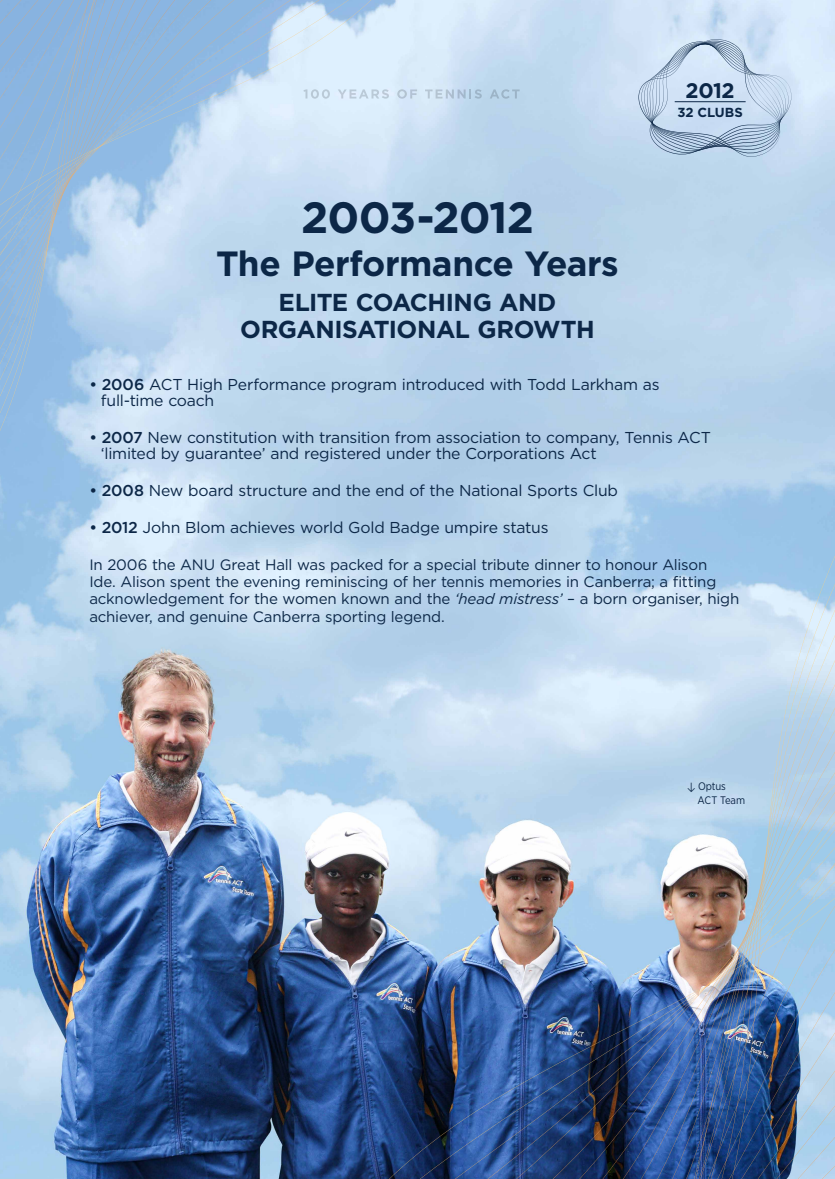
<style>
.page{position:relative;width:835px;height:1179px;background:#fff}
.page>*{position:absolute;margin:0;border:0;box-sizing:border-box;transform-origin:0 0}
.t1{font:700 43.75px "Gotham";letter-spacing:-.02em;color:#0c2747}
.t2{font:700 35px "Gotham";letter-spacing:-.015em;color:#0c2747}
.t3{font:700 24.5px/27.3px "Gotham";letter-spacing:-.02em;color:#0c2747;text-align:center}
.t4{font:700 21.07px "Gotham";color:#0c2747}
.t5{font:15.75px/16.4px "Gotham";letter-spacing:-.015em;color:#0c2747}
.t6{font:15.05px/17.1px "Gotham";letter-spacing:-.015em;color:#0c2747}
.t7{font:700 13.12px "Gotham";letter-spacing:-.01em;color:#0c2747}
.t8{font:10.92px/14.1px "Gotham Narrow";letter-spacing:-.01em;color:#0c2747}
.s1{font-weight:500}
.s2{font-style:italic}
.s3{font-family:"Klavika Arrows"}
</style>
<div class="page">
<img style="left:0;top:0;width:834px;height:1179px">
<svg style="left:371px;top:89px;width:18px;height:10px"></svg>
<svg style="left:397px;top:89px;width:20px;height:10px"></svg>
<svg style="left:425px;top:89px;width:56px;height:10px"></svg>
<svg style="left:489px;top:89px;width:30px;height:10px"></svg>
<svg style="left:348px;top:0;width:23px;height:205px;background:#d0e4f7"></svg>
<svg style="left:319px;top:0;width:29px;height:217px;background:#d1e5f7"></svg>
<svg style="left:291px;top:0;width:28px;height:229px;background:#d2e5f6"></svg>
<svg style="left:265px;top:0;width:26px;height:241px;background:#cbe0f4"></svg>
<svg style="left:234px;top:0;width:31px;height:253px;background:#bbd5ef"></svg>
<svg style="left:211px;top:0;width:23px;height:266px;background:#b7d2ed"></svg>
<svg style="left:192px;top:0;width:19px;height:279px;background:#b1ceeb"></svg>
<svg style="left:175px;top:0;width:17px;height:292px;background:#afcdea"></svg>
<svg style="left:160px;top:0;width:15px;height:306px;background:#aac9e9"></svg>
<svg style="left:147px;top:0;width:13px;height:320px;background:#a6c7e8"></svg>
<svg style="left:135px;top:0;width:12px;height:334px;background:#a4c6e7"></svg>
<svg style="left:124px;top:0;width:11px;height:349px;background:#a9c9e8"></svg>
<svg style="left:114px;top:0;width:10px;height:364px;background:#a9c9e8"></svg>
<svg style="left:105px;top:0;width:9px;height:380px;background:#accae8"></svg>
<svg style="left:97px;top:0;width:8px;height:396px;background:#accae8"></svg>
<svg style="left:95px;top:0;width:2px;height:413px"></svg>
<svg style="left:0;top:0;width:95px;height:431px;background:#95bbe0"></svg>
<svg style="left:389px;top:898px;width:31px;height:281px;background:#3f5d8c"></svg>
<img style="left:420px;top:881px;width:35px;height:298px">
<img style="left:455px;top:864px;width:32px;height:315px">
<img style="left:487px;top:847px;width:29px;height:332px">
<img style="left:516px;top:829px;width:36px;height:350px">
<img style="left:552px;top:811px;width:27px;height:368px">
<img style="left:579px;top:792px;width:23px;height:387px">
<svg style="left:602px;top:772px;width:21px;height:407px;background:#677b94"></svg>
<svg style="left:623px;top:752px;width:18px;height:427px;background:#7390b6"></svg>
<svg style="left:641px;top:730px;width:16px;height:449px;background:#7da0cd"></svg>
<img style="left:657px;top:708px;width:15px;height:471px">
<img style="left:672px;top:684px;width:14px;height:495px">
<img style="left:686px;top:660px;width:12px;height:519px">
<img style="left:698px;top:635px;width:12px;height:544px">
<img style="left:710px;top:610px;width:11px;height:569px">
<img style="left:721px;top:584px;width:10px;height:595px">
<img style="left:731px;top:556px;width:103px;height:623px">
<svg style="left:638px;top:39px;width:153px;height:118px;background:#bed2e7"></svg>
<h3 class="t4" style="left:685px;top:76px;width:51px">2012</h3>
<p class="t7" style="left:677px;top:103px;width:67px">32 CLUBS</p>
<h1 class="t1" style="left:301px;top:189px;width:234px">2003-2012</h1>
<h2 class="t2" style="left:216px;top:240px;width:404px">The Performance Years</h2>
<h3 class="t3" style="left:240px;top:288px;width:356px">ELITE COACHING AND<br>ORGANISATIONAL GROWTH</h3>
<p class="t5" style="left:101px;top:375px;width:560px;text-indent:-12px"><span class="s1">• 2006</span> ACT High Performance program introduced with Todd Larkham as full-time coach</p>
<p class="t5" style="left:101px;top:429px;width:611px;text-indent:-12px"><span class="s1">• 2007</span> New constitution with transition from association to company, Tennis ACT ‘limited by guarantee’ and registered under the Corporations Act</p>
<p class="t5" style="left:89px;top:482px;width:530px"><span class="s1">• 2008</span> New board structure and the end of the National Sports Club</p>
<p class="t5" style="left:89px;top:519px;width:460px"><span class="s1">• 2012</span> John Blom achieves world Gold Badge umpire status</p>
<p class="t6" style="left:89px;top:556px;width:651px">In 2006 the ANU Great Hall was packed for a special tribute dinner to honour Alison<br>Ide. Alison spent the evening reminiscing of her tennis memories in Canberra; a fitting acknowledgement for the women known and the <span class="s2">‘head mistress’</span> – a born organiser, high achiever, and genuine Canberra sporting legend.</p>
<p class="t8" style="left:697px;top:778px;width:49px;text-indent:-10px"><span class="s3">H</span> Optus<br>ACT Team</p>
</div>
